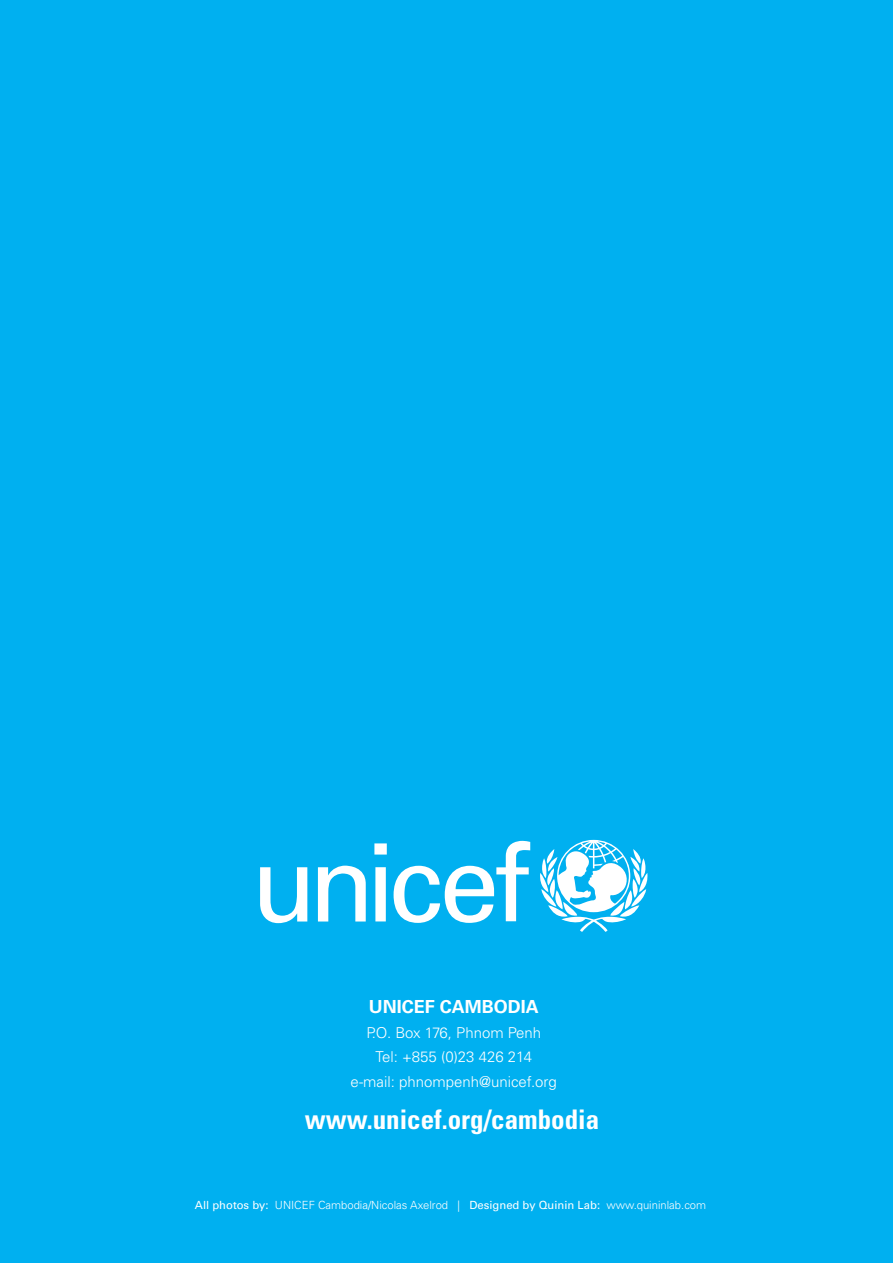
<style>
.page{position:relative;width:893px;height:1263px;background:#00b0f0}
.page>*{position:absolute;margin:0;border:0;box-sizing:border-box;transform-origin:0 0}
.t1{font:700 condensed 27px "Univers LT Std";color:#fff}
.t2{font:700 18px "Univers LT Std";color:#fff}
.t3{font:300 15px/24.5px "Univers LT Std";color:#fff;text-align:center}
.t4{font:300 11.25px "Univers LT Std";color:#fff}
.s1{font-weight:400}
</style>
<div class="page">
<svg style="left:540px;top:840px;width:108px;height:92px"></svg>
<svg style="left:374px;top:843px;width:13px;height:78px"></svg>
<svg style="left:260px;top:867px;width:47px;height:56px"></svg>
<svg style="left:318px;top:866px;width:48px;height:55px"></svg>
<svg style="left:394px;top:841px;width:136px;height:82px"></svg>
<h2 class="t2" style="left:369px;top:996px;width:172px">UNICEF CAMBODIA</h2>
<h3 class="t3" style="left:351px;top:1020px;width:208px">P.O. Box 176, Phnom Penh<br>Tel: +855 (0)23 426 214<br>e-mail: phnompenh@unicef.org</h3>
<h1 class="t1" style="left:305px;top:1103px;width:296px">www.unicef.org/cambodia</h1>
<p class="t4" style="left:195px;top:1199px;width:513px"><span class="s1">All photos by:</span> UNICEF Cambodia/Nicolas Axelrod | <span class="s1">Designed by Quinin Lab:</span> www.quininlab.com</p>
</div>
